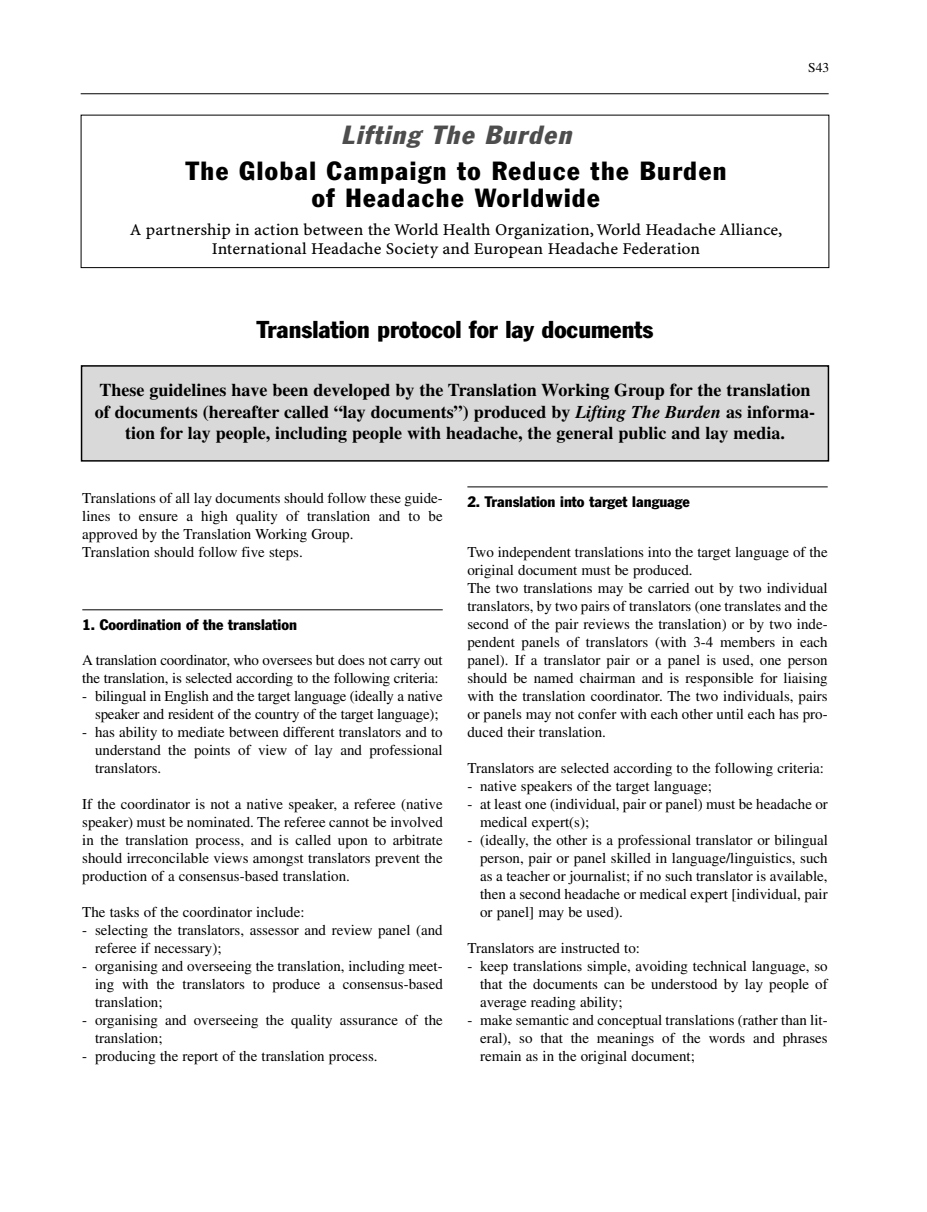
<style>
.page{position:relative;width:927px;height:1212px;background:#fff}
.page>*{position:absolute;margin:0;border:0;box-sizing:border-box;transform-origin:0 0}
.t1{font:condensed 25.8px/27px "Franklin Gothic";letter-spacing:.055em;color:#000;text-align:center;scale:1.06 1}
.t2{font:italic condensed 25.8px "Franklin Gothic";color:#4d4d4d;scale:1.06 1}
.t3{font:condensed 24px "Franklin Gothic";color:#000;scale:1.06 1}
.t4{font:700 18px/21.6px "Times";color:#000;text-align:center}
.t5{font:16.5px/19.5px "S Minion";color:#000;text-align:center;scale:1.06 1}
.t6{font:15px/18px "Times";color:#000}
.t7{font:condensed 15px "Franklin Gothic";color:#000;scale:1.06 1}
.t8{font:13.5px "Times";color:#000}
.s1{font-style:italic}
</style>
<div class="page">
<hr style="left:81px;top:93px;width:748px;height:1px;background:#000">
<hr style="left:82px;top:609px;width:361px;height:1px;background:#000">
<hr style="left:467px;top:487px;width:361px;height:1px;background:#000">
<div style="left:82px;top:367px;width:746px;height:93px;background:#d9d9d9"></div>
<div style="left:81px;top:365px;width:748px;height:97px;border:2px solid #000"></div>
<div style="left:81px;top:115px;width:748px;height:153px;border:1px solid #000"></div>
<h1 class="t2" style="left:341px;top:126px;width:223px">Lifting The Burden</h1>
<h1 class="t1" style="left:186px;top:159px;width:511px">The Global Campaign to Reduce the Burden of Headache Worldwide</h1>
<p class="t5" style="left:130px;top:222px;width:617px">A partnership in action between the World Health Organization, World Headache Alliance,<br>International Headache Society and European Headache Federation</p>
<h2 class="t3" style="left:257px;top:321px;width:376px">Translation protocol for lay documents</h2>
<p class="t8" style="left:808px;top:62px;width:23px">S43</p>
<p class="t4" style="left:95px;top:381px;width:722px">These guidelines have been developed by the Translation Working Group for the translation of documents (hereafter called “lay documents”) produced by <span class="s1">Lifting The Burden</span> as informa&shy;tion for lay people, including people with headache, the general public and lay media.</p>
<p class="t6" style="left:82px;top:491px;width:362px">Translations of all lay documents should follow these guide&shy;lines to ensure a high quality of translation and to be approved by the Translation Working Group.<br>Translation should follow five steps.</p>
<p class="t7" style="left:82px;top:619px;width:204px">1. Coordination of the translation</p>
<p class="t6" style="left:82px;top:653px;width:362px">A translation coordinator, who oversees but does not carry out the translation, is selected according to the following criteria:</p>
<p class="t6" style="left:82px;top:689px;width:362px;text-align:center">- bilingual in English and the target language (ideally a native speaker and resident of the country of the target language);</p>
<p class="t6" style="left:95px;top:725px;width:349px;text-align:justify;text-indent:-13px">- has ability to mediate between different translators and to understand the points of view of lay and professional translators.</p>
<p class="t6" style="left:82px;top:797px;width:362px;text-align:justify">If the coordinator is not a native speaker, a referee (native speaker) must be nominated. The referee cannot be involved in the translation process, and is called upon to arbitrate should irreconcilable views amongst translators prevent the production of a consensus-based translation.</p>
<p class="t6" style="left:82px;top:905px;width:224px">The tasks of the coordinator include:</p>
<p class="t6" style="left:95px;top:923px;width:349px;text-indent:-13px">- selecting the translators, assessor and review panel (and referee if necessary);</p>
<p class="t6" style="left:95px;top:959px;width:349px;text-align:justify;text-indent:-13px">- organising and overseeing the translation, including meet&shy;ing with the translators to produce a consensus-based translation;</p>
<p class="t6" style="left:95px;top:1013px;width:349px;text-indent:-13px">- organising and overseeing the quality assurance of the translation;</p>
<p class="t6" style="left:82px;top:1049px;width:297px">- producing the report of the translation process.</p>
<p class="t7" style="left:467px;top:496px;width:211px">2. Translation into target language</p>
<p class="t6" style="left:467px;top:545px;width:362px">Two independent translations into the target language of the original document must be produced.<br>The two translations may be carried out by two individual translators, by two pairs of translators (one translates and the second of the pair reviews the translation) or by two inde&shy;pendent panels of translators (with 3-4 members in each panel). If a translator pair or a panel is used, one person should be named chairman and is responsible for liaising with the translation coordinator. The two individuals, pairs or panels may not confer with each other until each has pro&shy;duced their translation.</p>
<p class="t6" style="left:467px;top:761px;width:358px">Translators are selected according to the following criteria:</p>
<p class="t6" style="left:467px;top:779px;width:246px">- native speakers of the target language;</p>
<p class="t6" style="left:480px;top:797px;width:349px;text-indent:-13px">- at least one (individual, pair or panel) must be headache or medical expert(s);</p>
<p class="t6" style="left:480px;top:833px;width:349px;text-align:justify;text-indent:-13px">- (ideally, the other is a professional translator or bilingual person, pair or panel skilled in language/linguistics, such as a teacher or journalist; if no such translator is available, then a second headache or medical expert [individual, pair or panel] may be used).</p>
<p class="t6" style="left:467px;top:941px;width:174px">Translators are instructed to:</p>
<p class="t6" style="left:480px;top:959px;width:349px;text-align:justify;text-indent:-13px">- keep translations simple, avoiding technical language, so that the documents can be understood by lay people of average reading ability;</p>
<p class="t6" style="left:480px;top:1013px;width:349px;text-align:justify;text-indent:-13px">- make semantic and conceptual translations (rather than lit&shy;eral), so that the meanings of the words and phrases remain as in the original document;</p>
</div>
